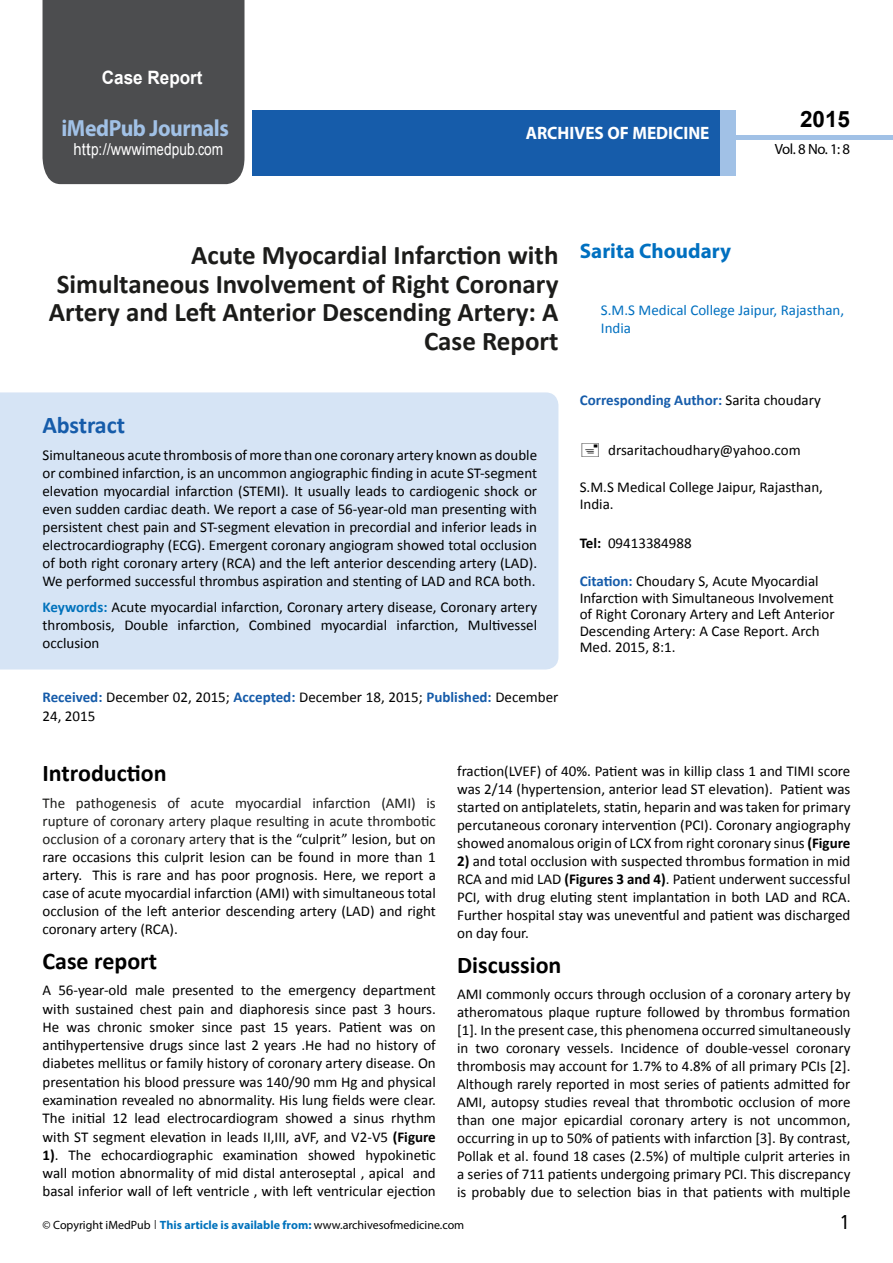
<style>
.page{position:relative;width:893px;height:1263px;background:#fff}
.page>*{position:absolute;margin:0;border:0;box-sizing:border-box;transform-origin:0 0}
.t1{font:700 27px/28.5px "Calibri";color:#1c1c1a;text-align:right}
.t2{font:25.5px "Tunga";color:#000}
.t3{font:700 24px "Calibri";color:#000}
.t4{font:700 24px "Calibri";letter-spacing:-.005em;color:#165caa}
.t5{font:700 23.4px "Myriad Pro";letter-spacing:-.02em;color:#a1c1e6;scale:.93 1}
.t6{font:700 22.5px "Arial";color:#000}
.t7{font:700 21px "Myriad Pro";color:#0070c0}
.t8{font:700 18.45px "Arial";color:#fff;scale:.93 1}
.t9{font:700 18px "Myriad Pro";color:#fff;scale:.96 1}
.t10{font:16.5px "Arial";letter-spacing:.005em;color:#fff;scale:.89 1}
.t11{font:15px/18px "Calibri";color:#000;text-align:justify}
.t12{font:15px/18px "Calibri";color:#0070c0}
.t13{font:700 15px "Calibri";color:#165caa}
.t14{font:14.85px "Myriad Pro";color:#000}
.t15{font:12px "Myriad Pro";color:#000}
.s1{font-family:"Calibri"}
.s2{font-weight:700;color:#0072bc}
.s3{font-weight:700;color:#155ba9}
.s4{font-weight:400;color:#000}
.s5{font-weight:700}
.s6{font-weight:700;color:#165caa}
.s7{color:#1c1c1a}
.s8{font-family:"Tunga"}
</style>
<div class="page">
<div style="left:252px;top:110px;width:469px;height:66px;background:#165caa"></div>
<div style="left:720px;top:110px;width:16px;height:66px;background:#a1c1e6"></div>
<div style="left:43px;top:0;width:201px;height:184px;background:#4c4d4f"></div>
<div style="left:736px;top:135px;width:157px;height:5px;background:#a1c1e6"></div>
<div style="left:0;top:392px;width:558px;height:277px;background:#d6e4f5"></div>
<p class="t8" style="left:102px;top:65px;width:110px">Case Report</p>
<h3 class="t5" style="left:61px;top:113px;width:181px">iMedPub Journals</h3>
<p class="t10" style="left:74px;top:139px;width:170px">http://wwwimedpub<span class="s1">.</span>com</p>
<p class="t9" style="left:526px;top:121px;width:193px">ARCHIVES OF MEDICINE</p>
<h3 class="t6" style="left:800px;top:104px;width:52px">2015</h3>
<p class="t14" style="left:775px;top:140px;width:77px">Vol. 8 No. 1: 8</p>
<h1 class="t1" style="left:49px;top:241px;width:511px">Acute Myocardial Infarction with Simultaneous Involvement of Right Coronary Artery and Left Anterior Descending Artery: A Case Report</h1>
<h3 class="t4" style="left:43px;top:410px;width:84px">Abstract</h3>
<p class="t11" style="left:43px;top:446px;width:496px">Simultaneous acute thrombosis of more than one coronary artery known as double or combined infarction, is an uncommon angiographic finding in acute ST-segment elevation myocardial infarction (STEMI). It usually leads to cardiogenic shock or even sudden cardiac death. We report a case of 56-year-old man presenting with persistent chest pain and ST-segment elevation in precordial and inferior leads in electrocardiography (ECG). Emergent coronary angiogram showed total occlusion of both right coronary artery (RCA) and the left anterior descending artery (LAD).<br>We performed successful thrombus aspiration and stenting of LAD and RCA both.</p>
<p class="t11" style="left:43px;top:598px;width:496px"><span class="s2">Keywords:</span> Acute myocardial infarction, Coronary artery disease, Coronary artery thrombosis, Double infarction, Combined myocardial infarction, Multivessel occlusion</p>
<p class="t11" style="left:43px;top:688px;width:517px;line-height:18.8px"><span class="s3">Received:</span> December 02, 2015; <span class="s3">Accepted:</span> December 18, 2015; <span class="s3">Published:</span> December<br>24, 2015</p>
<h3 class="t7" style="left:580px;top:238px;width:153px">Sarita Choudary</h3>
<p class="t12" style="left:601px;top:301px;width:245px">S.M.S Medical College Jaipur, Rajasthan,<br>India</p>
<p class="t13" style="left:580px;top:391px;width:243px">Corresponding Author: <span class="s4">Sarita choudary</span></p>
<p class="t11" style="left:608px;top:441px;width:194px">drsaritachoudhary@yahoo.com</p>
<p class="t11" style="left:580px;top:479px;width:245px;line-height:16.5px">S.M.S Medical College Jaipur, Rajasthan,<br>India.</p>
<p class="t11" style="left:580px;top:534px;width:113px"><span class="s5">Tel:</span> 09413384988</p>
<p class="t11" style="left:580px;top:573px;width:256px;line-height:16.5px;text-align:left"><span class="s6">Citation:</span> Choudary S, Acute Myocardial Infarction with Simultaneous Involvement of Right Coronary Artery and Left Anterior Descending Artery: A Case Report. Arch Med. 2015, 8:1.</p>
<h3 class="t3" style="left:43px;top:758px;width:126px">Introduction</h3>
<p class="t11" style="left:43px;top:794px;width:395px"><span class="s7">The pathogenesis of acute myocardial infarction (AMI) is rupture of coronary artery plaque resulting in acute thrombotic occlusion of a coronary artery</span> that is the “culprit” lesion, but on rare occasions this culprit lesion can be found in more than 1 artery. This is rare and has poor prognosis. Here, we report a case of acute myocardial infarction (AMI) with simultaneous total occlusion of the left anterior descending artery (LAD) and right coronary artery (RCA).</p>
<h3 class="t3" style="left:43px;top:945px;width:116px">Case report</h3>
<p class="t11" style="left:43px;top:981px;width:395px">A 56-year-old male presented to the emergency department with sustained chest pain and diaphoresis since past 3 hours.<br>He was chronic smoker since past 15 years. Patient was on antihypertensive drugs since last 2 years .He had no history of diabetes mellitus or family history of coronary artery disease. On presentation his blood pressure was 140/90 mm Hg and physical examination revealed no abnormality. His lung fields were clear.<br>The initial 12 lead electrocardiogram showed a sinus rhythm with ST segment elevation in leads II,III, aVF, and V2-V5 <span class="s5">(Figure 1)</span>. The echocardiographic examination showed hypokinetic wall motion abnormality of mid distal anteroseptal , apical and basal inferior wall of left ventricle , with left ventricular ejection</p>
<p class="t11" style="left:457px;top:762px;width:395px">fraction(LVEF) of 40%. Patient was in killip class 1 and TIMI score was 2/14 (hypertension, anterior lead ST elevation). Patient was started on antiplatelets, statin, heparin and was taken for primary percutaneous coronary intervention (PCI). Coronary angiography showed anomalous origin of LCX from right coronary sinus <span class="s5">(Figure</span></p>
<p class="t11" style="left:457px;top:852px;width:395px"><span class="s5">2)</span> and total occlusion with suspected thrombus formation in mid RCA and mid LAD <span class="s5">(Figures 3 and 4)</span>. Patient underwent successful PCI, with drug eluting stent implantation in both LAD and RCA.<br>Further hospital stay was uneventful and patient was discharged on day four.</p>
<h3 class="t3" style="left:457px;top:949px;width:106px">Discussion</h3>
<p class="t11" style="left:457px;top:985px;width:395px">AMI commonly occurs through occlusion of a coronary artery by atheromatous plaque rupture followed by thrombus formation [1]. In the present case, this phenomena occurred simultaneously in two coronary vessels. Incidence of double-vessel coronary thrombosis may account for 1.7% to 4.8% of all primary PCIs [2].<br>Although rarely reported in most series of patients admitted for AMI, autopsy studies reveal that thrombotic occlusion of more than one major epicardial coronary artery is not uncommon, occurring in up to 50% of patients with infarction [3]. By contrast, Pollak et al. found 18 cases (2.5%) of multiple culprit arteries in a series of 711 patients undergoing primary PCI. This discrepancy is probably due to selection bias in that patients with multiple</p>
<p class="t15" style="left:43px;top:1217px;width:423px">© Copyright iMedPub <span class="s8">|</span> <span class="s2">This article is available from:</span> www.archivesofmedicine.com</p>
<h2 class="t2" style="left:841px;top:1205px;width:9px">1</h2>
</div>
